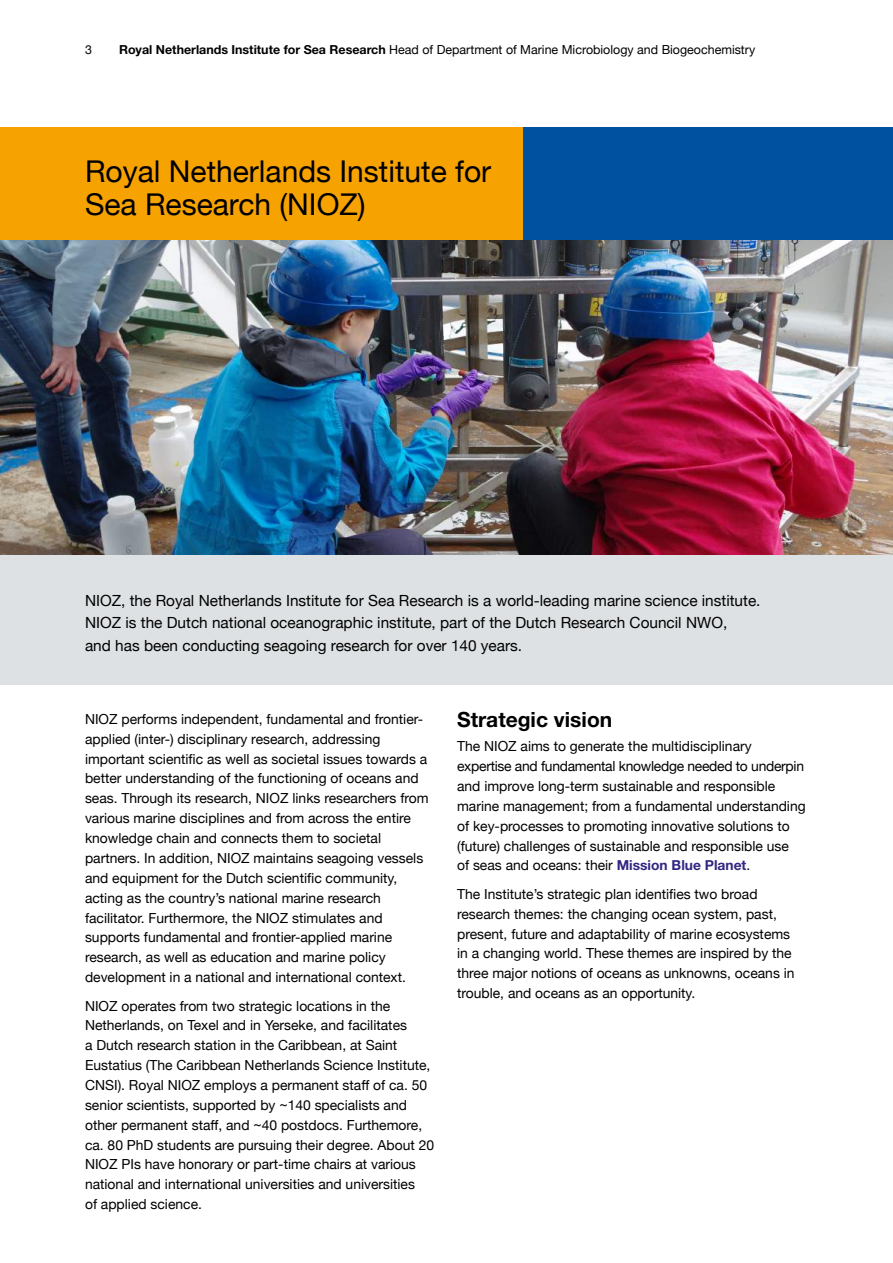
<style>
.page{position:relative;width:893px;height:1263px;background:#fff}
.page>*{position:absolute;margin:0;border:0;box-sizing:border-box;transform-origin:0 0}
.t1{font:30px/33px "Helvetica Neue";color:#000}
.t2{font:700 21px "Helvetica Neue";color:#000}
.t3{font:15.3px/22.5px "Helvetica Neue";color:#000}
.t4{font:13.8px/19.8px "Helvetica Neue";color:#000}
.t5{font:12.45px "Helvetica Neue";color:#000}
.s1{font-weight:700}
.s2{font-weight:700;color:#312783}
</style>
<div class="page">
<div style="left:0;top:555px;width:893px;height:130px;background:#dee1e3"></div>
<img style="left:0;top:240px;width:893px;height:315px">
<div style="left:0;top:128px;width:523px;height:112px;background:#f6a200"></div>
<div style="left:523px;top:128px;width:370px;height:112px;background:#0052a1"></div>
<p class="t5" style="left:85px;top:41px;width:8px">3</p>
<p class="t5" style="left:119px;top:41px;width:638px"><span class="s1">Royal Netherlands Institute for Sea Research</span> Head of Department of Marine Microbiology and Biogeochemistry</p>
<h1 class="t1" style="left:85px;top:156px;width:408px">Royal Netherlands Institute for<br>Sea Research (NIOZ)</h1>
<p class="t3" style="left:85px;top:590px;width:677px">NIOZ, the Royal Netherlands Institute for Sea Research is a world-leading marine science institute.<br>NIOZ is the Dutch national oceanographic institute, part of the Dutch Research Council NWO,<br>and has been conducting seagoing research for over 140 years.</p>
<p class="t4" style="left:85px;top:710px;width:345px">NIOZ performs independent, fundamental and frontier&shy;applied (inter-) disciplinary research, addressing important scientific as well as societal issues towards a better understanding of the functioning of oceans and seas. Through its research, NIOZ links researchers from various marine disciplines and from across the entire knowledge chain and connects them to societal partners. In addition, NIOZ maintains seagoing vessels and equipment for the Dutch scientific community, acting as the country’s national marine research facilitator. Furthermore, the NIOZ stimulates and supports fundamental and frontier-applied marine research, as well as education and marine policy development in a national and international context.</p>
<p class="t4" style="left:85px;top:996px;width:351px">NIOZ operates from two strategic locations in the Netherlands, on Texel and in Yerseke, and facilitates<br>a Dutch research station in the Caribbean, at Saint Eustatius (The Caribbean Netherlands Science Institute, CNSI). Royal NIOZ employs a permanent staff of ca. 50 senior scientists, supported by ~140 specialists and other permanent staff, and ~40 postdocs. Furthemore, ca. 80 PhD students are pursuing their degree. About 20<br>NIOZ PIs have honorary or part-time chairs at various national and international universities and universities<br>of applied science.</p>
<h2 class="t2" style="left:457px;top:706px;width:157px">Strategic vision</h2>
<p class="t4" style="left:457px;top:737px;width:350px">The NIOZ aims to generate the multidisciplinary expertise and fundamental knowledge needed to underpin and improve long-term sustainable and responsible marine management; from a fundamental understanding of key-processes to promoting innovative solutions to (future) challenges of sustainable and responsible use<br>of seas and oceans: their <span class="s2">Mission Blue Planet</span>.</p>
<p class="t4" style="left:457px;top:885px;width:339px">The Institute’s strategic plan identifies two broad research themes: the changing ocean system, past, present, future and adaptability of marine ecosystems in a changing world. These themes are inspired by the three major notions of oceans as unknowns, oceans in trouble, and oceans as an opportunity.</p>
</div>
